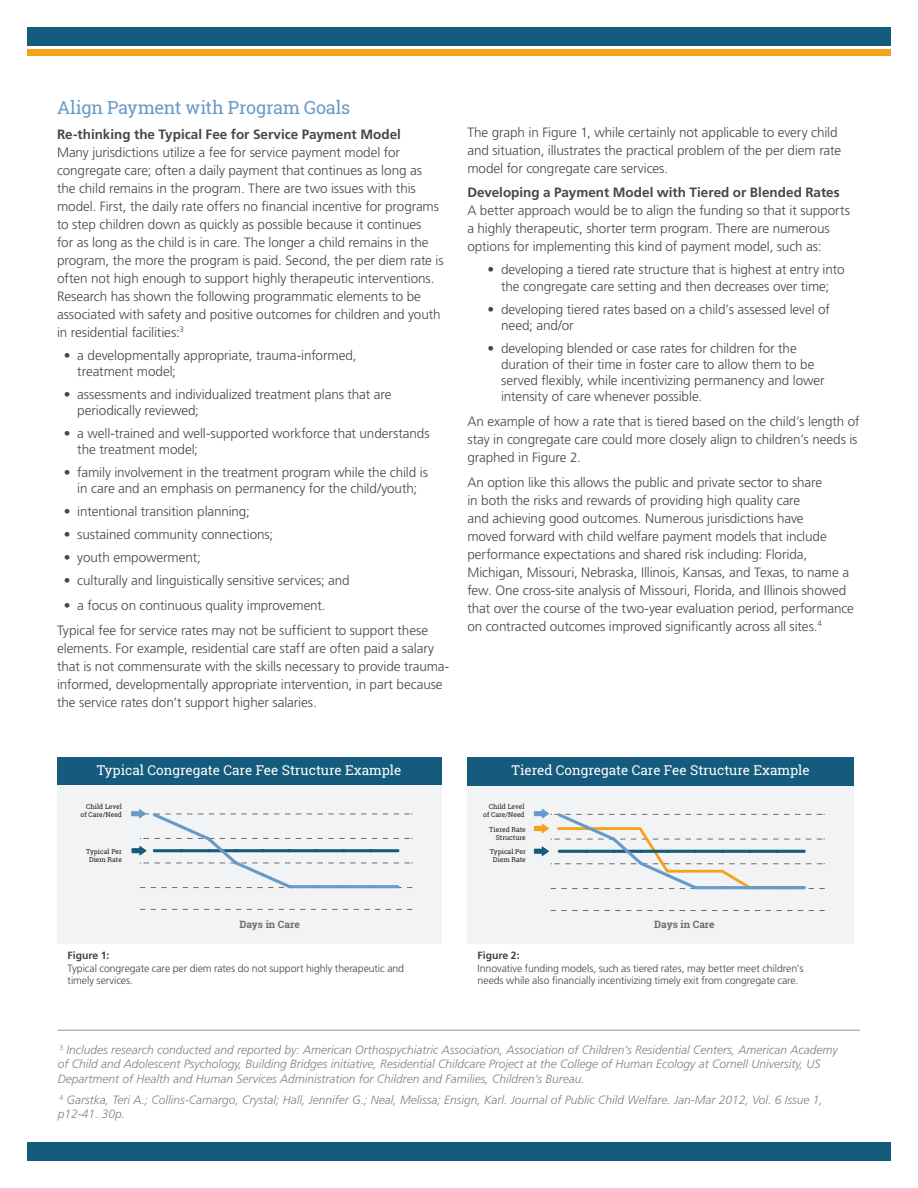
<style>
.page{position:relative;width:918px;height:1188px;background:#fff}
.page>*{position:absolute;margin:0;border:0;box-sizing:border-box;transform-origin:0 0}
.t1{font:18px "Roboto Slab";letter-spacing:-.015em;color:#679ac8}
.t2{font:300 13.5px/18px "Frutiger LT Std";letter-spacing:-.01em;color:#464748}
.t3{font:700 13.5px "Frutiger LT Std";color:#464748}
.t4{font:13.5px "Roboto Slab";color:#fff}
.t5{font:italic 300 12px/14.4px "Frutiger LT Std";color:#808285}
.t6{font:300 10.5px/12.6px "Frutiger LT Std";letter-spacing:-.01em;color:#414243}
.t7{font:700 10.05px "Roboto Slab";color:#6c6d70}
.t8{font:6.75px/8.1px "Roboto Slab";color:#231f20;text-align:right}
.s1{font-weight:700}
</style>
<div class="page">
<div style="left:27px;top:27px;width:864px;height:19px;background:#145b7d"></div>
<div style="left:27px;top:50px;width:864px;height:6px;background:#f6a01b"></div>
<div style="left:27px;top:1142px;width:864px;height:19px;background:#145b7d"></div>
<hr style="left:58px;top:1030px;width:802px;height:1px;background:#939598">
<div style="left:57px;top:785px;width:384px;height:159px;background:#f2f3f4"></div>
<svg style="left:140px;top:909px;width:272px;height:1px"></svg>
<div style="left:131px;top:811px;width:10px;height:5px;background:#679ac8"></div>
<div style="left:131px;top:848px;width:11px;height:5px;background:#145b7d"></div>
<svg style="left:139px;top:809px;width:273px;height:80px"></svg>
<div style="left:57px;top:757px;width:384px;height:28px;background:#145b7d"></div>
<div style="left:467px;top:785px;width:387px;height:159px;background:#f2f3f4"></div>
<svg style="left:551px;top:910px;width:274px;height:1px"></svg>
<div style="left:467px;top:757px;width:387px;height:28px;background:#145b7d"></div>
<div style="left:534px;top:811px;width:10px;height:5px;background:#679ac8"></div>
<div style="left:534px;top:849px;width:10px;height:5px;background:#145b7d"></div>
<div style="left:534px;top:826px;width:10px;height:5px;background:#f6a11c"></div>
<svg style="left:542px;top:809px;width:283px;height:81px"></svg>
<p class="t1" style="left:57px;top:95px;width:295px">Align Payment with Program Goals</p>
<p class="t3" style="left:57px;top:126px;width:345px">Re-thinking the Typical Fee for Service Payment Model</p>
<p class="t2" style="left:57px;top:143px;width:388px">Many jurisdictions utilize a fee for service payment model for congregate care; often a daily payment that continues as long as the child remains in the program. There are two issues with this model. First, the daily rate offers no financial incentive for programs to step children down as quickly as possible because it continues<br>for as long as the child is in care. The longer a child remains in the program, the more the program is paid. Second, the per diem rate is often not high enough to support highly therapeutic interventions.<br>Research has shown the following programmatic elements to be associated with safety and positive outcomes for children and youth in residential facilities:<sup>3</sup></p>
<p class="t2" style="left:77px;top:347px;width:281px;line-height:16.2px;text-indent:-14px">• a developmentally appropriate, trauma-informed, treatment model;</p>
<p class="t2" style="left:77px;top:386px;width:316px;line-height:16.2px;text-indent:-14px">• assessments and individualized treatment plans that are periodically reviewed;</p>
<p class="t2" style="left:77px;top:425px;width:354px;line-height:16.2px;text-indent:-14px">• a well-trained and well-supported workforce that understands the treatment model;</p>
<p class="t2" style="left:64px;top:464px;width:366px;line-height:16.2px;text-align:center">• family involvement in the treatment program while the child is in care and an emphasis on permanency for the child/youth;</p>
<p class="t2" style="left:64px;top:503px;width:188px">• intentional transition planning;</p>
<p class="t2" style="left:64px;top:526px;width:211px">• sustained community connections;</p>
<p class="t2" style="left:64px;top:549px;width:139px">• youth empowerment;</p>
<p class="t2" style="left:64px;top:572px;width:288px">• culturally and linguistically sensitive services; and</p>
<p class="t2" style="left:64px;top:596px;width:263px">• a focus on continuous quality improvement.</p>
<p class="t2" style="left:57px;top:621px;width:394px">Typical fee for service rates may not be sufficient to support these elements. For example, residential care staff are often paid a salary that is not commensurate with the skills necessary to provide trauma&shy;informed, developmentally appropriate intervention, in part because the service rates don’t support higher salaries.</p>
<p class="t2" style="left:467px;top:123px;width:375px">The graph in Figure 1, while certainly not applicable to every child and situation, illustrates the practical problem of the per diem rate model for congregate care services.</p>
<p class="t3" style="left:467px;top:185px;width:374px">Developing a Payment Model with Tiered or Blended Rates</p>
<p class="t2" style="left:467px;top:202px;width:384px">A better approach would be to align the funding so that it supports a highly therapeutic, shorter term program. There are numerous options for implementing this kind of payment model, such as:</p>
<p class="t2" style="left:488px;top:262px;width:358px;line-height:16.2px;text-align:center">• developing a tiered rate structure that is highest at entry into the congregate care setting and then decreases over time;</p>
<p class="t2" style="left:501px;top:301px;width:330px;line-height:16.2px;text-indent:-14px">• developing tiered rates based on a child’s assessed level of need; and/or</p>
<p class="t2" style="left:501px;top:340px;width:325px;line-height:16.2px;text-indent:-14px">• developing blended or case rates for children for the duration of their time in foster care to allow them to be served flexibly, while incentivizing permanency and lower intensity of care whenever possible.</p>
<p class="t2" style="left:467px;top:413px;width:394px">An example of how a rate that is tiered based on the child’s length of stay in congregate care could more closely align to children’s needs is graphed in Figure 2.</p>
<p class="t2" style="left:467px;top:473px;width:388px">An option like this allows the public and private sector to share<br>in both the risks and rewards of providing high quality care<br>and achieving good outcomes. Numerous jurisdictions have<br>moved forward with child welfare payment models that include performance expectations and shared risk including: Florida, Michigan, Missouri, Nebraska, Illinois, Kansas, and Texas, to name a few. One cross-site analysis of Missouri, Florida, and Illinois showed that over the course of the two-year evaluation period, performance on contracted outcomes improved significantly across all sites.<sup>4</sup></p>
<p class="t4" style="left:97px;top:761px;width:306px">Typical Congregate Care Fee Structure Example</p>
<p class="t4" style="left:512px;top:761px;width:300px">Tiered Congregate Care Fee Structure Example</p>
<p class="t8" style="left:81px;top:802px;width:43px">Child Level of Care/Need</p>
<p class="t8" style="left:86px;top:848px;width:37px;text-align:center">Typical Per<br>Diem Rate</p>
<p class="t8" style="left:490px;top:848px;width:37px;text-align:center">Typical Per<br>Diem Rate</p>
<p class="t8" style="left:483px;top:802px;width:43px">Child Level of Care/Need</p>
<p class="t8" style="left:489px;top:825px;width:38px">Tiered Rate<br>Structure</p>
<p class="t7" style="left:239px;top:917px;width:62px">Days in Care</p>
<p class="t6" style="left:68px;top:949px;width:338px"><span class="s1">Figure 1:<br></span>Typical congregate care per diem rates do not support highly therapeutic and timely services.</p>
<p class="t7" style="left:654px;top:917px;width:62px">Days in Care</p>
<p class="t6" style="left:478px;top:949px;width:327px"><span class="s1">Figure 2:<br></span>Innovative funding models, such as tiered rates, may better meet children’s needs while also financially incentivizing timely exit from congregate care.</p>
<p class="t5" style="left:58px;top:1043px;width:782px"><sup>3</sup> Includes research conducted and reported by: American Orthospychiatric Association, Association of Children’s Residential Centers, American Academy of Child and Adolescent Psychology, Building Bridges initiative, Residential Childcare Project at the College of Human Ecology at Cornell University, US<br>Department of Health and Human Services Administration for Children and Families, Children’s Bureau.</p>
<p class="t5" style="left:58px;top:1093px;width:767px"><sup>4</sup> Garstka, Teri A.; Collins-Camargo, Crystal; Hall, Jennifer G.; Neal, Melissa; Ensign, Karl. Journal of Public Child Welfare. Jan-Mar 2012, Vol. 6 Issue 1, p12-41. 30p.</p>
</div>
